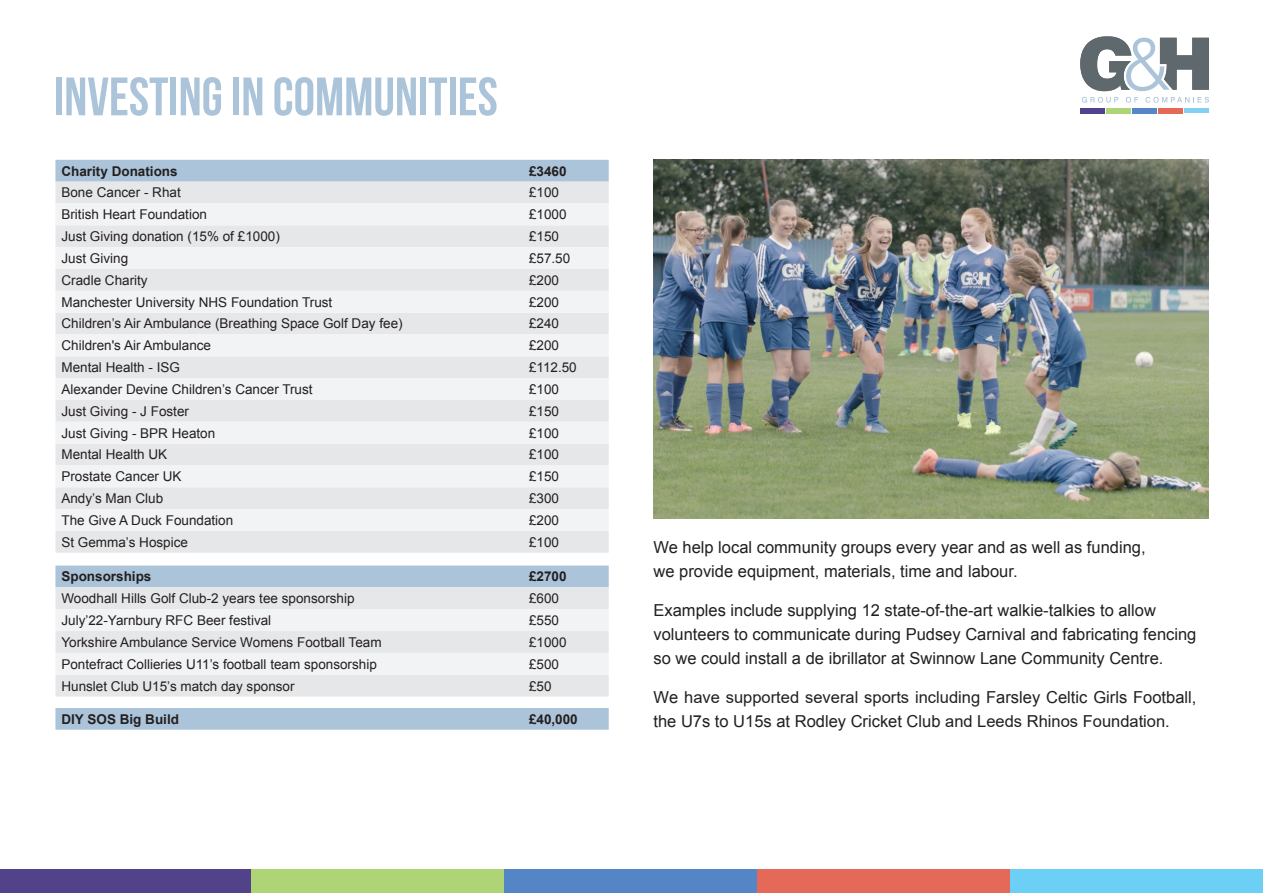
<style>
.page{position:relative;width:1263px;height:893px;background:#fff}
.page>*{position:absolute;margin:0;border:0;box-sizing:border-box;transform-origin:0 0}
.t1{font:700 54px "Bebas Neue";color:#abc4d9}
.t2{font:16.5px/24px "Arial";color:#231f20}
.t3{font:13.5px "Arial";color:#231f20}
.t4{font:700 13.5px "Arial";color:#231f20}
.s1{font-style:inherit}
</style>
<div class="page">
<svg style="left:1080px;top:36px;width:129px;height:55px"></svg>
<svg style="left:1082px;top:97px;width:36px;height:6px"></svg>
<svg style="left:1126px;top:97px;width:12px;height:6px"></svg>
<svg style="left:1145px;top:97px;width:64px;height:6px"></svg>
<hr style="left:1080px;top:109px;width:25px;height:4px;background:#52418d">
<hr style="left:1106px;top:109px;width:25px;height:4px;background:#afd475">
<hr style="left:1132px;top:109px;width:25px;height:4px;background:#5686c5">
<hr style="left:1158px;top:109px;width:25px;height:4px;background:#e56957">
<hr style="left:1184px;top:109px;width:25px;height:4px;background:#82d1f5">
<div style="left:0;top:870px;width:257px;height:23px;background:#52428a"></div>
<div style="left:251px;top:870px;width:259px;height:23px;background:#aed475"></div>
<div style="left:504px;top:870px;width:258px;height:23px;background:#5486c5"></div>
<div style="left:757px;top:870px;width:257px;height:23px;background:#e46958"></div>
<div style="left:1010px;top:870px;width:253px;height:23px;background:#6bcff6"></div>
<img style="left:653px;top:160px;width:556px;height:359px">
<div style="left:55px;top:160px;width:554px;height:22px;background:#abc4d9"></div>
<div style="left:55px;top:182px;width:554px;height:371px;background:#e6e7e9"></div>
<svg style="left:55px;top:203px;width:554px;height:328px;fill:#f2f3f4"></svg>
<div style="left:55px;top:566px;width:554px;height:21px;background:#abc4d9"></div>
<div style="left:55px;top:587px;width:554px;height:109px;background:#e6e7e9"></div>
<svg style="left:55px;top:609px;width:554px;height:66px"></svg>
<div style="left:55px;top:708px;width:554px;height:22px;background:#abc4d9"></div>
<h1 class="t1" style="left:54px;top:67px;width:445px">INVESTING IN COMMUNITIES</h1>
<p class="t4" style="left:61px;top:162px;width:118px">Charity Donations</p>
<p class="t4" style="left:529px;top:162px;width:39px">£3460</p>
<p class="t3" style="left:61px;top:184px;width:121px">Bone Cancer - Rhat</p>
<p class="t3" style="left:529px;top:184px;width:32px">£100</p>
<p class="t3" style="left:61px;top:206px;width:147px">British Heart Foundation</p>
<p class="t3" style="left:529px;top:206px;width:39px">£1000</p>
<p class="t3" style="left:61px;top:228px;width:220px">Just Giving donation (15% of £1000)</p>
<p class="t3" style="left:529px;top:228px;width:32px">£150</p>
<p class="t3" style="left:61px;top:249px;width:68px">Just Giving</p>
<p class="t3" style="left:529px;top:249px;width:43px">£57.50</p>
<p class="t3" style="left:61px;top:271px;width:88px">Cradle Charity</p>
<p class="t3" style="left:529px;top:271px;width:32px">£200</p>
<p class="t3" style="left:61px;top:293px;width:272px">Manchester University NHS Foundation Trust</p>
<p class="t3" style="left:529px;top:293px;width:32px">£200</p>
<p class="t3" style="left:61px;top:315px;width:343px">Children’s Air Ambulance (Breathing Space Golf Day fee)</p>
<p class="t3" style="left:529px;top:315px;width:32px">£240</p>
<p class="t3" style="left:61px;top:337px;width:151px">Children's Air Ambulance</p>
<p class="t3" style="left:529px;top:337px;width:32px">£200</p>
<p class="t3" style="left:61px;top:359px;width:120px">Mental Health - ISG</p>
<p class="t3" style="left:529px;top:359px;width:49px">£112.50</p>
<p class="t3" style="left:61px;top:380px;width:253px">Alexander Devine Children’s Cancer Trust</p>
<p class="t3" style="left:529px;top:380px;width:32px">£100</p>
<p class="t3" style="left:61px;top:402px;width:129px">Just Giving - J Foster</p>
<p class="t3" style="left:529px;top:402px;width:32px">£150</p>
<p class="t3" style="left:61px;top:424px;width:155px">Just Giving - BPR Heaton</p>
<p class="t3" style="left:529px;top:424px;width:32px">£100</p>
<p class="t3" style="left:61px;top:446px;width:107px">Mental Health UK</p>
<p class="t3" style="left:529px;top:446px;width:32px">£100</p>
<p class="t3" style="left:61px;top:468px;width:122px">Prostate Cancer UK</p>
<p class="t3" style="left:529px;top:468px;width:32px">£150</p>
<p class="t3" style="left:61px;top:489px;width:103px">Andy’s Man Club</p>
<p class="t3" style="left:529px;top:489px;width:32px">£300</p>
<p class="t3" style="left:61px;top:511px;width:173px">The Give A Duck Foundation</p>
<p class="t3" style="left:529px;top:511px;width:32px">£200</p>
<p class="t3" style="left:61px;top:533px;width:128px">St Gemma’s Hospice</p>
<p class="t3" style="left:529px;top:533px;width:32px">£100</p>
<p class="t4" style="left:61px;top:568px;width:92px">Sponsorships</p>
<p class="t4" style="left:529px;top:568px;width:39px">£2700</p>
<p class="t3" style="left:61px;top:590px;width:295px">Woodhall Hills Golf Club-2 years tee sponsorship</p>
<p class="t3" style="left:529px;top:590px;width:32px">£600</p>
<p class="t3" style="left:61px;top:611px;width:211px">July’22-Yarnbury RFC Beer festival</p>
<p class="t3" style="left:529px;top:611px;width:32px">£550</p>
<p class="t3" style="left:61px;top:633px;width:322px">Yorkshire Ambulance Service Womens Football Team</p>
<p class="t3" style="left:529px;top:633px;width:39px">£1000</p>
<p class="t3" style="left:61px;top:655px;width:317px">Pontefract Collieries U11’s football team sponsorship</p>
<p class="t3" style="left:529px;top:655px;width:32px">£500</p>
<p class="t3" style="left:61px;top:677px;width:235px">Hunslet Club U15’s match day sponsor</p>
<p class="t3" style="left:529px;top:677px;width:24px">£50</p>
<p class="t4" style="left:61px;top:710px;width:119px">DIY SOS Big Build</p>
<p class="t4" style="left:529px;top:710px;width:50px">£40,000</p>
<p class="t2" style="left:653px;top:535px;width:494px">We help local community groups every year and as well as funding, we provide equipment, materials, time and labour.</p>
<p class="t2" style="left:653px;top:598px;width:544px">Examples include supplying 12 state-of-the-art walkie-talkies to allow volunteers to communicate during Pudsey Carnival and fabricating fencing so we could install a de ibrillator at Swinnow Lane Community Centre.</p>
<p class="t2" style="left:653px;top:685px;width:544px">We <span class="s1">have supported several sports including</span> Farsley Celtic Girls Football, the <span class="s1">U</span>7s to <span class="s1">U</span>15s at Rodley Cricket Club and Leeds Rhinos Foundation.</p>
</div>
